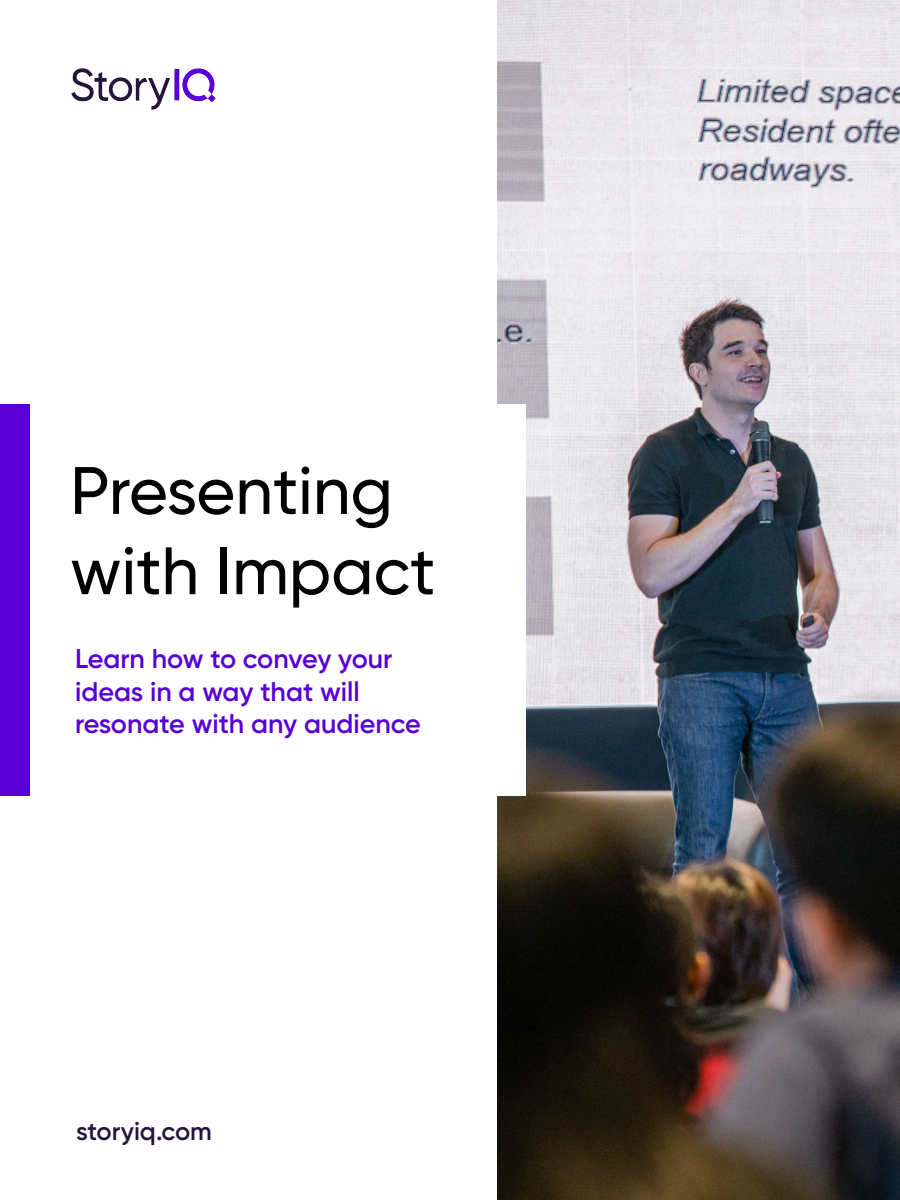
<style>
.page{position:relative;width:900px;height:1200px;background:#fff}
.page>*{position:absolute;margin:0;border:0;box-sizing:border-box;transform-origin:0 0}
.t1{font:500 66.9px "Gilroy";color:#000}
.t2{font:600 27px/32.4px "Gilroy";color:#5800d6}
.t3{font:600 25.5px "Gilroy";color:#24153d}
</style>
<div class="page">
<img style="left:497px;top:0;width:403px;height:1200px">
<div style="left:484px;top:404px;width:42px;height:392px;background:#fff"></div>
<div style="left:0;top:404px;width:29px;height:392px;background:#5800d6"></div>
<img style="left:72px;top:69px;width:143px;height:40px">
<p class="t1" style="left:70px;top:449px;width:324px">Presenting</p>
<p class="t1" style="left:70px;top:530px;width:367px">with Impact</p>
<p class="t2" style="left:75px;top:642px;width:347px">Learn how to convey your ideas in a way that will resonate with any audience</p>
<p class="t3" style="left:76px;top:1115px;width:137px">storyiq.com</p>
</div>
